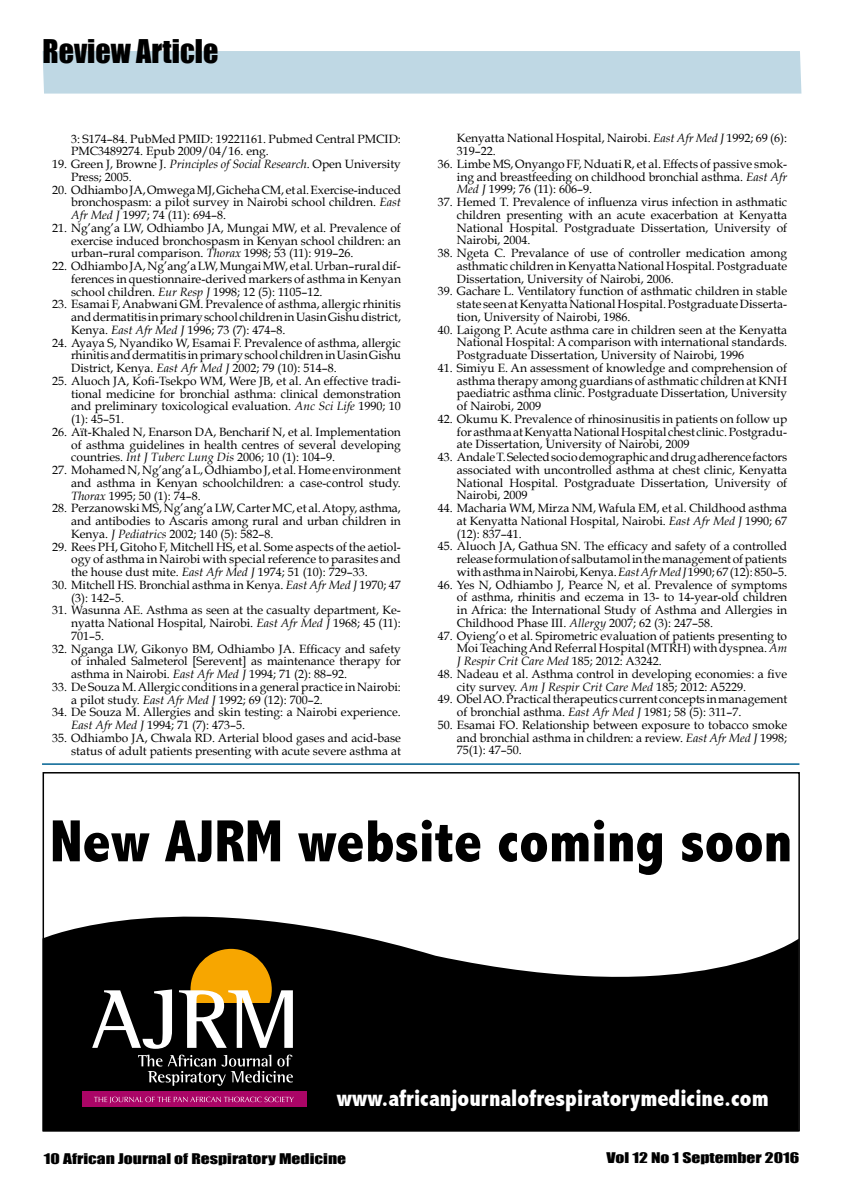
<style>
.page{position:relative;width:851px;height:1191px;background:#fff}
.page>*{position:absolute;margin:0;border:0;box-sizing:border-box;transform-origin:0 0}
.t1{font:800 condensed 60px "Abadi";color:#000}
.t2{font:30px "Impact";color:#000}
.t3{font:800 condensed 24px "Abadi";color:#fff}
.t4{font:13.5px "Impact";color:#000;scale:1.3 1}
.t5{font:12px/12.8px "Book Antiqua";color:#000;text-align:justify}
.s1{font-style:italic}
</style>
<div class="page">
<div style="left:43px;top:51px;width:758px;height:43px;background:#bfd8e4"></div>
<hr style="left:42px;top:763px;width:757px;height:2px;background:#006293">
<svg style="left:46px;top:916px;width:750px;height:212px;fill:#000"></svg>
<div style="left:82px;top:937px;width:224px;height:154px;background:#000"></div>
<div style="left:190px;top:949px;width:82px;height:81px;background:#f7a600;border-radius:50%"></div>
<div style="left:82px;top:1091px;width:224px;height:15px;background:#aa0566"></div>
<svg style="left:92px;top:989px;width:80px;height:59px"></svg>
<svg style="left:179px;top:990px;width:114px;height:57px"></svg>
<svg style="left:138px;top:1054px;width:155px;height:31px"></svg>
<svg style="left:94px;top:1096px;width:200px;height:7px"></svg>
<div style="left:43px;top:772px;width:756px;height:359px;border:2px solid #000"></div>
<h2 class="t2" style="left:43px;top:32px;width:177px">Review Article</h2>
<p class="t5" style="left:71px;top:132px;width:331px">3: S174–84. PubMed PMID: 19221161. Pubmed Central PMCID:<br>PMC3489274. Epub 2009/04/16. eng.</p>
<p class="t5" style="left:71px;top:158px;width:331px;text-indent:-19px">19. Green J, Browne J. <span class="s1">Principles of Social Research</span>. Open University<br>Press; 2005.</p>
<p class="t5" style="left:71px;top:183px;width:331px;text-indent:-19px">20. Odhiambo JA, Omwega MJ, Gicheha CM, et al. Exercise-induced bronchospasm: a pilot survey in Nairobi school children. <span class="s1">East Afr Med J</span> 1997; 74 (11): 694–8.</p>
<p class="t5" style="left:71px;top:221px;width:331px;text-indent:-19px">21. Ng’ang’a LW, Odhiambo JA, Mungai MW, et al. Prevalence of exercise induced bronchospasm in Kenyan school children: an urban–rural comparison. <span class="s1">Thorax</span> 1998; 53 (11): 919–26.</p>
<p class="t5" style="left:71px;top:260px;width:331px;text-indent:-19px">22. Odhiambo JA, Ng’ang’a LW, Mungai MW, et al. Urban–rural dif&shy;ferences in questionnaire-derived markers of asthma in Kenyan school children. <span class="s1">Eur Resp J</span> 1998; 12 (5): 1105–12.</p>
<p class="t5" style="left:71px;top:298px;width:331px;text-indent:-19px">23. Esamai F, Anabwani GM. Prevalence of asthma, allergic rhinitis and dermatitis in primary school children in Uasin Gishu district, Kenya. <span class="s1">East Afr Med J</span> 1996; 73 (7): 474–8.</p>
<p class="t5" style="left:71px;top:336px;width:331px;text-indent:-19px">24. Ayaya S, Nyandiko W, Esamai F. Prevalence of asthma, allergic rhinitis and dermatitis in primary school children in Uasin Gishu District, Kenya. <span class="s1">East Afr Med J</span> 2002; 79 (10): 514–8.</p>
<p class="t5" style="left:71px;top:374px;width:331px;text-indent:-19px">25. Aluoch JA, Kofi-Tsekpo WM, Were JB, et al. An effective tradi&shy;tional medicine for bronchial asthma: clinical demonstration and preliminary toxicological evaluation. <span class="s1">Anc Sci Life</span> 1990; 10 (1): 45–51.</p>
<p class="t5" style="left:71px;top:425px;width:331px;text-indent:-19px">26. Aït-Khaled N, Enarson DA, Bencharif N, et al. Implementation of asthma guidelines in health centres of several developing countries. <span class="s1">Int J Tuberc Lung Dis</span> 2006; 10 (1): 104–9.</p>
<p class="t5" style="left:71px;top:464px;width:331px;text-indent:-19px">27. Mohamed N, Ng’ang’a L, Odhiambo J, et al. Home environment and asthma in Kenyan schoolchildren: a case-control study.<br><span class="s1">Thorax</span> 1995; 50 (1): 74–8.</p>
<p class="t5" style="left:71px;top:502px;width:331px;text-indent:-19px">28. Perzanowski MS, Ng’ang’a LW, Carter MC, et al. Atopy, asthma, and antibodies to Ascaris among rural and urban children in Kenya. <span class="s1">J Pediatrics</span> 2002; 140 (5): 582–8.</p>
<p class="t5" style="left:71px;top:540px;width:331px;text-indent:-19px">29. Rees PH, Gitoho F, Mitchell HS, et al. Some aspects of the aetiol&shy;ogy of asthma in Nairobi with special reference to parasites and the house dust mite. <span class="s1">East Afr Med J</span> 1974; 51 (10): 729–33.</p>
<p class="t5" style="left:71px;top:578px;width:331px;text-indent:-19px">30. Mitchell HS. Bronchial asthma in Kenya. <span class="s1">East Afr Med J</span> 1970; 47 (3): 142–5.</p>
<p class="t5" style="left:71px;top:604px;width:331px;text-indent:-19px">31. Wasunna AE. Asthma as seen at the casualty department, Ke&shy;nyatta National Hospital, Nairobi. <span class="s1">East Afr Med J</span> 1968; 45 (11):<br>701–5.</p>
<p class="t5" style="left:71px;top:642px;width:331px;text-indent:-19px">32. Nganga LW, Gikonyo BM, Odhiambo JA. Efficacy and safety of inhaled Salmeterol [Serevent] as maintenance therapy for asthma in Nairobi. <span class="s1">East Afr Med J</span> 1994; 71 (2): 88–92.</p>
<p class="t5" style="left:71px;top:680px;width:331px;text-indent:-19px">33. De Souza M. Allergic conditions in a general practice in Nairobi: a pilot study. <span class="s1">East Afr Med J</span> 1992; 69 (12): 700–2.</p>
<p class="t5" style="left:71px;top:706px;width:331px;text-indent:-19px">34. De Souza M. Allergies and skin testing: a Nairobi experience.<br><span class="s1">East Afr Med J</span> 1994; 71 (7): 473–5.</p>
<p class="t5" style="left:52px;top:731px;width:350px;text-align:right">35. Odhiambo JA, Chwala RD. Arterial blood gases and acid-base status of adult patients presenting with acute severe asthma at</p>
<p class="t5" style="left:457px;top:132px;width:332px">Kenyatta National Hospital, Nairobi. <span class="s1">East Afr Med J</span> 1992; 69 (6):<br>319–22.</p>
<p class="t5" style="left:457px;top:157px;width:332px;text-indent:-19px">36. Limbe MS, Onyango FF, Nduati R, et al. Effects of passive smok&shy;ing and breastfeeding on childhood bronchial asthma. <span class="s1">East Afr Med J</span> 1999; 76 (11): 606–9.</p>
<p class="t5" style="left:457px;top:196px;width:332px;text-indent:-19px">37. Hemed T. Prevalence of influenza virus infection in asthmatic children presenting with an acute exacerbation at Kenyatta National Hospital. Postgraduate Dissertation, University of Nairobi, 2004.</p>
<p class="t5" style="left:457px;top:247px;width:332px;text-indent:-19px">38. Ngeta C. Prevalance of use of controller medication among asthmatic children in Kenyatta National Hospital. Postgraduate Dissertation, University of Nairobi, 2006.</p>
<p class="t5" style="left:457px;top:285px;width:332px;text-indent:-19px">39. Gachare L. Ventilatory function of asthmatic children in stable state seen at Kenyatta National Hospital. Postgraduate Disserta&shy;tion, University of Nairobi, 1986.</p>
<p class="t5" style="left:457px;top:323px;width:332px;text-indent:-19px">40. Laigong P. Acute asthma care in children seen at the Kenyatta National Hospital: A comparison with international standards.<br>Postgraduate Dissertation, University of Nairobi, 1996</p>
<p class="t5" style="left:457px;top:361px;width:332px;text-indent:-19px">41. Simiyu E. An assessment of knowledge and comprehension of asthma therapy among guardians of asthmatic children at KNH paediatric asthma clinic. Postgraduate Dissertation, University of Nairobi, 2009</p>
<p class="t5" style="left:457px;top:412px;width:332px;text-indent:-19px">42. Okumu K. Prevalence of rhinosinusitis in patients on follow up for asthma at Kenyatta National Hospital chest clinic. Postgradu&shy;ate Dissertation, University of Nairobi, 2009</p>
<p class="t5" style="left:457px;top:451px;width:332px;text-indent:-19px">43. Andale T. Selected socio demographic and drug adherence factors associated with uncontrolled asthma at chest clinic, Kenyatta National Hospital. Postgraduate Dissertation, University of Nairobi, 2009</p>
<p class="t5" style="left:457px;top:502px;width:332px;text-indent:-19px">44. Macharia WM, Mirza NM, Wafula EM, et al. Childhood asthma at Kenyatta National Hospital, Nairobi. <span class="s1">East Afr Med J</span> 1990; 67 (12): 837–41.</p>
<p class="t5" style="left:457px;top:540px;width:332px;text-indent:-19px">45. Aluoch JA, Gathua SN. The efficacy and safety of a controlled release formulation of salbutamol in the management of patients with asthma in Nairobi, Kenya. <span class="s1">East Afr Med J</span> 1990; 67 (12): 850–5.</p>
<p class="t5" style="left:457px;top:578px;width:332px;text-indent:-19px">46. Yes N, Odhiambo J, Pearce N, et al. Prevalence of symptoms of asthma, rhinitis and eczema in 13- to 14-year-old children in Africa: the International Study of Asthma and Allergies in Childhood Phase III. <span class="s1">Allergy</span> 2007; 62 (3): 247–58.</p>
<p class="t5" style="left:457px;top:629px;width:332px;text-indent:-19px">47. Oyieng’o et al. Spirometric evaluation of patients presenting to Moi Teaching And Referral Hospital (MTRH) with dyspnea. <span class="s1">Am J Respir Crit Care Med</span> 185; 2012: A3242.</p>
<p class="t5" style="left:457px;top:667px;width:332px;text-indent:-19px">48. Nadeau et al. Asthma control in developing economies: a five city survey. <span class="s1">Am J Respir Crit Care Med</span> 185; 2012: A5229.</p>
<p class="t5" style="left:457px;top:693px;width:332px;text-indent:-19px">49. Obel AO. Practical therapeutics current concepts in management of bronchial asthma. <span class="s1">East Afr Med J</span> 1981; 58 (5): 311–7.</p>
<p class="t5" style="left:457px;top:718px;width:332px;text-indent:-19px">50. Esamai FO. Relationship between exposure to tobacco smoke and bronchial asthma in children: a review. <span class="s1">East Afr Med J</span> 1998; 75(1): 47–50.</p>
<h1 class="t1" style="left:50px;top:806px;width:743px">New AJRM website coming soon</h1>
<h3 class="t3" style="left:337px;top:1084px;width:433px">www.africanjournalofrespiratorymedicine.com</h3>
<p class="t4" style="left:44px;top:1150px;width:234px">10 African Journal of Respiratory Medicine</p>
<p class="t4" style="left:606px;top:1149px;width:150px">Vol 12 No 1 September 2016</p>
</div>
